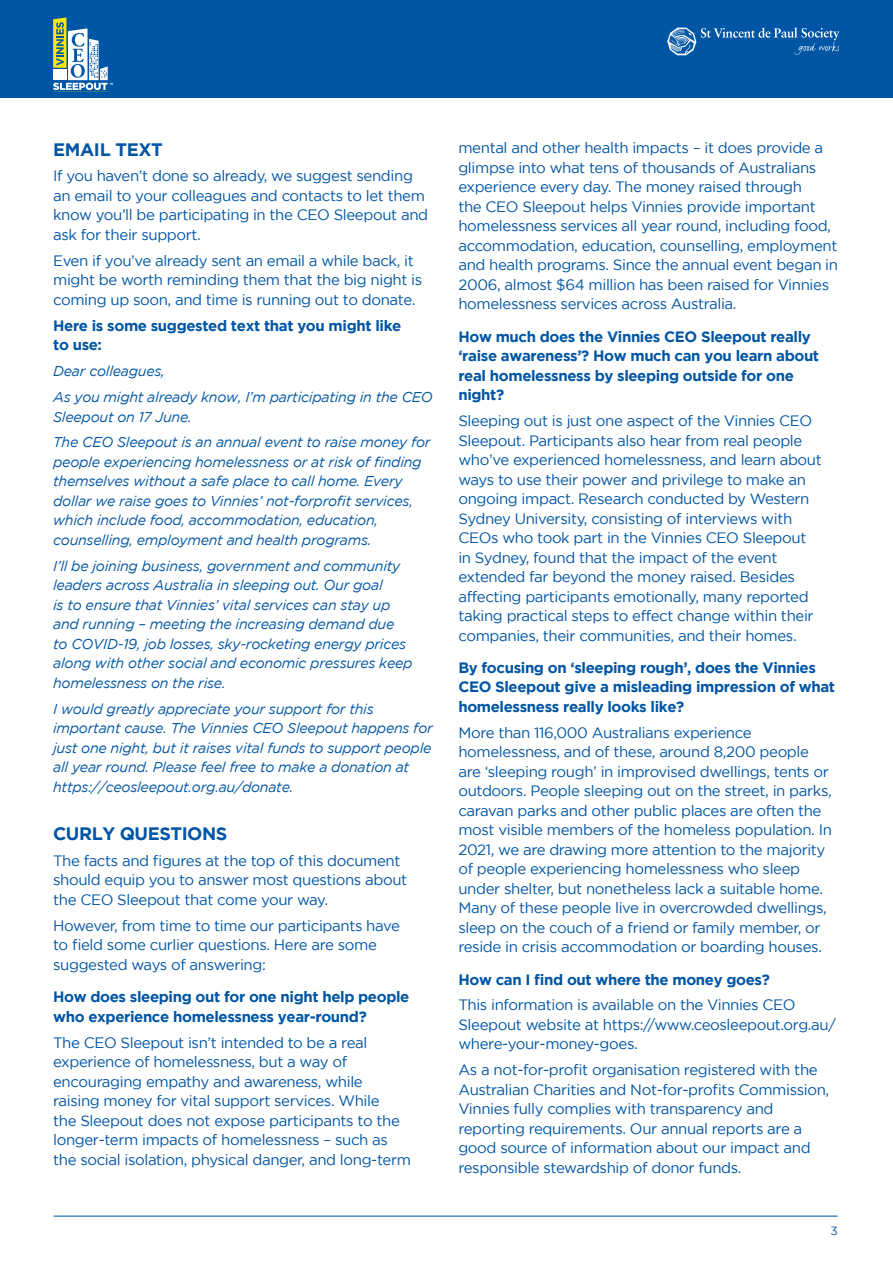
<style>
.page{position:relative;width:893px;height:1263px;background:#fff}
.page>*{position:absolute;margin:0;border:0;box-sizing:border-box;transform-origin:0 0}
.t1{font:700 18px "Gotham";letter-spacing:-.025em;color:#0155a4}
.t2{font:15px/19.5px "Gotham";letter-spacing:-.025em;color:#0155a4}
.t3{font:700 15px/19.5px "Gotham";letter-spacing:-.025em;color:#0155a4}
.t4{font:italic 14.25px/19.5px "Gotham";letter-spacing:-.02em;color:#0155a4}
.t5{font:12px "Gotham";color:#0155a5}
</style>
<div class="page">
<hr style="left:54px;top:1215px;width:784px;height:1px;background:#0155a4">
<div style="left:0;top:0;width:893px;height:98px;background:#0155a5"></div>
<svg style="left:53px;top:18px;width:60px;height:72px"></svg>
<svg style="left:667px;top:28px;width:172px;height:27px"></svg>
<p class="t1" style="left:53px;top:139px;width:111px">EMAIL TEXT</p>
<p class="t2" style="left:53px;top:166px;width:377px">If you haven’t done so already, we suggest sending an email to your colleagues and contacts to let them know you’ll be participating in the CEO Sleepout and ask for their support.</p>
<p class="t2" style="left:53px;top:251px;width:371px">Even if you’ve already sent an email a while back, it might be worth reminding them that the big night is coming up soon, and time is running out to donate.</p>
<p class="t3" style="left:53px;top:315px;width:350px">Here is some suggested text that you might like to use:</p>
<p class="t4" style="left:53px;top:361px;width:113px">Dear colleagues,</p>
<p class="t4" style="left:53px;top:387px;width:381px">As you might already know, I’m participating in the CEO<br>Sleepout on 17 June.</p>
<p class="t4" style="left:53px;top:433px;width:379px">The CEO Sleepout is an annual event to raise money for people experiencing homelessness or at risk of finding themselves without a safe place to call home. Every dollar we raise goes to Vinnies’ not-forprofit services, which include food, accommodation, education, counselling, employment and health programs.</p>
<p class="t4" style="left:53px;top:556px;width:361px">I’ll be joining business, government and community leaders across Australia in sleeping out. Our goal<br>is to ensure that Vinnies’ vital services can stay up and running – meeting the increasing demand due<br>to COVID-19, job losses, sky-rocketing energy prices along with other social and economic pressures keep homelessness on the rise.</p>
<p class="t4" style="left:53px;top:699px;width:381px">I would greatly appreciate your support for this important cause. The Vinnies CEO Sleepout happens for just one night, but it raises vital funds to support people all year round. Please feel free to make a donation at https://ceosleepout.org.au/donate.</p>
<p class="t1" style="left:53px;top:823px;width:176px">CURLY QUESTIONS</p>
<p class="t2" style="left:53px;top:851px;width:356px">The facts and figures at the top of this document should equip you to answer most questions about the CEO Sleepout that come your way.</p>
<p class="t2" style="left:53px;top:915px;width:348px">However, from time to time our participants have to field some curlier questions. Here are some suggested ways of answering:</p>
<p class="t3" style="left:53px;top:987px;width:358px">How does sleeping out for one night help people who experience homelessness year-round?</p>
<p class="t2" style="left:53px;top:1032px;width:359px">The CEO Sleepout isn’t intended to be a real experience of homelessness, but a way of encouraging empathy and awareness, while raising money for vital support services. While<br>the Sleepout does not expose participants to the longer-term impacts of homelessness – such as the social isolation, physical danger, and long-term</p>
<p class="t2" style="left:458px;top:138px;width:381px">mental and other health impacts – it does provide a glimpse into what tens of thousands of Australians experience every day. The money raised through<br>the CEO Sleepout helps Vinnies provide important homelessness services all year round, including food, accommodation, education, counselling, employment and health programs. Since the annual event began in 2006, almost $64 million has been raised for Vinnies homelessness services across Australia.</p>
<p class="t3" style="left:458px;top:326px;width:362px">How much does the Vinnies CEO Sleepout really ‘raise awareness’? How much can you learn about real homelessness by sleeping outside for one night?</p>
<p class="t2" style="left:458px;top:411px;width:365px">Sleeping out is just one aspect of the Vinnies CEO Sleepout. Participants also hear from real people who’ve experienced homelessness, and learn about ways to use their power and privilege to make an ongoing impact. Research conducted by Western Sydney University, consisting of interviews with CEOs who took part in the Vinnies CEO Sleepout in Sydney, found that the impact of the event extended far beyond the money raised. Besides affecting participants emotionally, many reported taking practical steps to effect change within their companies, their communities, and their homes.</p>
<p class="t3" style="left:458px;top:657px;width:378px">By focusing on ‘sleeping rough’, does the Vinnies<br>CEO Sleepout give a misleading impression of what homelessness really looks like?</p>
<p class="t2" style="left:458px;top:722px;width:375px">More than 116,000 Australians experience homelessness, and of these, around 8,200 people are ‘sleeping rough’ in improvised dwellings, tents or outdoors. People sleeping out on the street, in parks, caravan parks and other public places are often the most visible members of the homeless population. In 2021, we are drawing more attention to the majority of people experiencing homelessness who sleep under shelter, but nonetheless lack a suitable home.<br>Many of these people live in overcrowded dwellings, sleep on the couch of a friend or family member, or reside in crisis accommodation or boarding houses.</p>
<p class="t3" style="left:458px;top:969px;width:313px">How can I find out where the money goes?</p>
<p class="t2" style="left:458px;top:995px;width:379px">This information is available on the Vinnies CEO<br>Sleepout website at https://www.ceosleepout.org.au/ where-your-money-goes.</p>
<p class="t2" style="left:458px;top:1060px;width:372px">As a not-for-profit organisation registered with the Australian Charities and Not-for-profits Commission, Vinnies fully complies with transparency and reporting requirements. Our annual reports are a good source of information about our impact and responsible stewardship of donor funds.</p>
<p class="t5" style="left:830px;top:1224px;width:9px">3</p>
</div>
